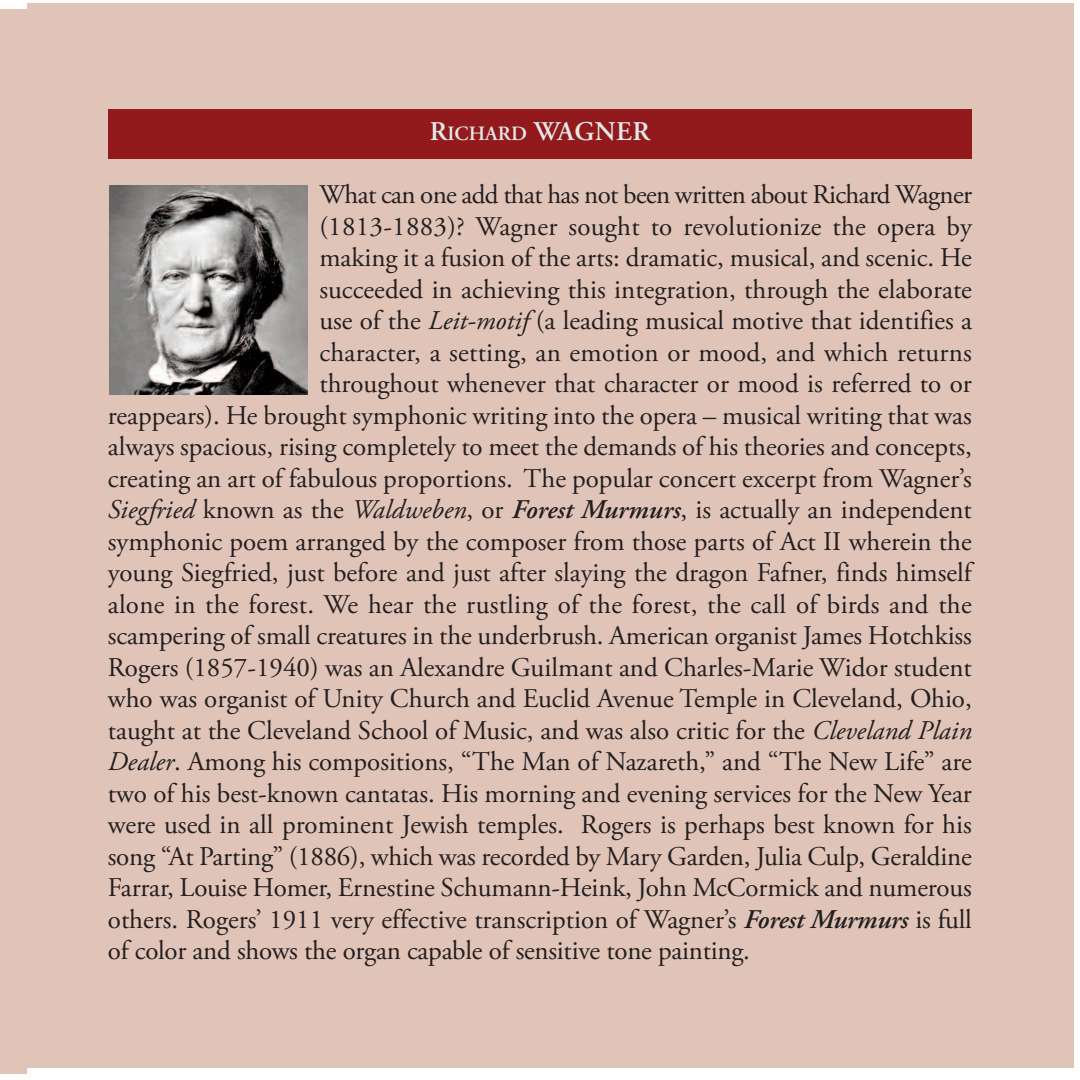
<style>
.page{position:relative;width:1080px;height:1080px;background:#fff}
.page>*{position:absolute;margin:0;border:0;box-sizing:border-box;transform-origin:0 0}
.t1{font:27px "Adobe Garamond Pro";color:#231f20}
.t2{font:27px "Adobe Garamond Pro";letter-spacing:-.025em;color:#231f20}
.t3{font:600 27px "Adobe Garamond Pro";letter-spacing:.015em;color:#e7e8e9}
.s1{font-size:20.4px}
.s2{font-style:italic}
.s3{font-weight:600;font-style:italic}
</style>
<div class="page">
<div style="left:27px;top:3px;width:1046px;height:1064px;background:#e1c4b8"></div>
<div style="left:0;top:9px;width:27px;height:1064px;background:#e1c4b8"></div>
<div style="left:108px;top:110px;width:864px;height:49px;background:#921a1d"></div>
<img style="left:110px;top:186px;width:197px;height:208px">
<p class="t3" style="left:430px;top:121px;width:222px">R<span class="s1">ICHARD</span> WAGNER</p>
<p class="t2" style="left:319px;top:184px;width:654px">What can one add that has not been written about Richard Wagner</p>
<p class="t1" style="left:319px;top:215px;width:654px">(1813-1883)? Wagner sought to revolutionize the opera by</p>
<p class="t1" style="left:319px;top:247px;width:654px">making it a fusion of the arts: dramatic, musical, and scenic. He</p>
<p class="t1" style="left:319px;top:278px;width:654px">succeeded in achieving this integration, through the elaborate</p>
<p class="t1" style="left:319px;top:310px;width:654px">use of the <span class="s2">Leit-motif</span> (a leading musical motive that identifies a</p>
<p class="t1" style="left:319px;top:341px;width:654px">character, a setting, an emotion or mood, and which returns</p>
<p class="t1" style="left:319px;top:373px;width:654px">throughout whenever that character or mood is referred to or</p>
<p class="t1" style="left:108px;top:404px;width:865px">reappears). He brought symphonic writing into the opera – musical writing that was</p>
<p class="t1" style="left:108px;top:436px;width:865px">always spacious, rising completely to meet the demands of his theories and concepts,</p>
<p class="t1" style="left:108px;top:467px;width:865px">creating an art of fabulous proportions. The popular concert excerpt from Wagner’s</p>
<p class="t1" style="left:108px;top:499px;width:866px"><span class="s2">Siegfried</span> known as the <span class="s2">Waldweben</span>, or <span class="s3">Forest Murmurs</span>, is actually an independent</p>
<p class="t1" style="left:108px;top:530px;width:866px">symphonic poem arranged by the composer from those parts of Act II wherein the</p>
<p class="t1" style="left:108px;top:562px;width:865px">young Siegfried, just before and just after slaying the dragon Fafner, finds himself</p>
<p class="t1" style="left:108px;top:593px;width:865px">alone in the forest. We hear the rustling of the forest, the call of birds and the</p>
<p class="t1" style="left:108px;top:625px;width:866px">scampering of small creatures in the underbrush. American organist James Hotchkiss</p>
<p class="t1" style="left:108px;top:656px;width:866px">Rogers (1857-1940) was an Alexandre Guilmant and Charles-Marie Widor student</p>
<p class="t1" style="left:108px;top:688px;width:866px">who was organist of Unity Church and Euclid Avenue Temple in Cleveland, Ohio,</p>
<p class="t1" style="left:108px;top:719px;width:866px">taught at the Cleveland School of Music, and was also critic for the <span class="s2">Cleveland Plain</span></p>
<p class="t1" style="left:108px;top:751px;width:866px"><span class="s2">Dealer</span>. Among his compositions, “The Man of Nazareth,” and “The New Life” are</p>
<p class="t1" style="left:108px;top:782px;width:866px">two of his best-known cantatas. His morning and evening services for the New Year</p>
<p class="t1" style="left:108px;top:814px;width:865px">were used in all prominent Jewish temples. Rogers is perhaps best known for his</p>
<p class="t1" style="left:108px;top:845px;width:866px">song “At Parting” (1886), which was recorded by Mary Garden, Julia Culp, Geraldine</p>
<p class="t1" style="left:108px;top:877px;width:866px">Farrar, Louise Homer, Ernestine Schumann-Heink, John McCormick and numerous</p>
<p class="t1" style="left:108px;top:908px;width:866px">others. Rogers’ 1911 very effective transcription of Wagner’s <span class="s3">Forest Murmurs</span> is full</p>
<p class="t1" style="left:108px;top:940px;width:643px">of color and shows the organ capable of sensitive tone painting.</p>
</div>
